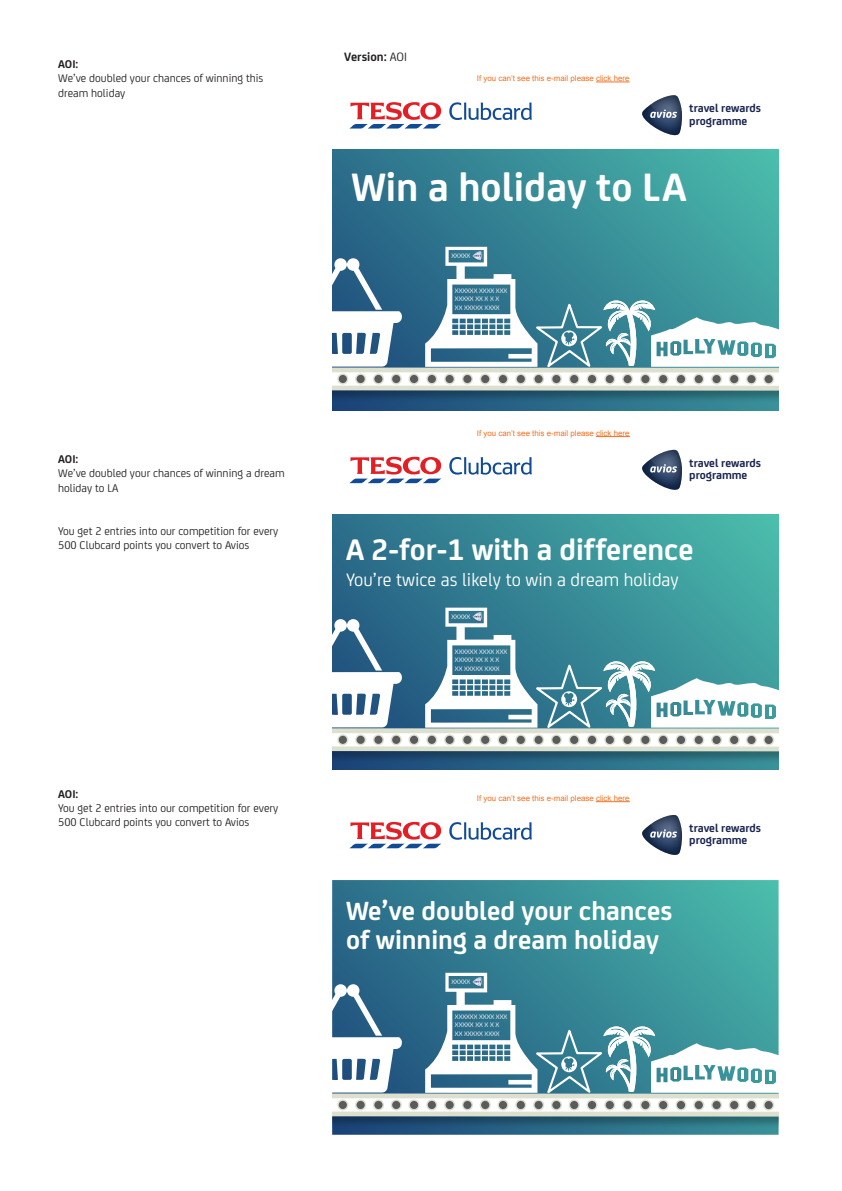
<style>
.page{position:relative;width:842px;height:1191px;background:#fff}
.page>*{position:absolute;margin:0;border:0;box-sizing:border-box;transform-origin:0 0}
.t1{font:700 42.4px "FS Joey";color:#fff}
.t2{font:700 31.8px "FS Joey";color:#fff}
.t3{font:700 28.1px/29.5px "FS Joey";color:#fff}
.t4{font:19.3px "FS Joey";color:#fff}
.t5{font:700 13px "FS Joey";color:#231f20}
.t6{font:700 12.2px/12px "FS Joey";letter-spacing:-.005em;color:#19244f}
.t7{font:12px/14.4px "FS Joey";color:#231f20}
.t8{font:700 12px "FS Joey";color:#231f20}
.t9{font:7.9px "Arial";color:#f37021}
.t10{font:7.1px/8.5px "FS Joey";color:#fff}
.s1{font-weight:400}
</style>
<div class="page">
<hr style="left:596px;top:82px;width:33px;height:1px;background:#f37021">
<svg style="left:642px;top:95px;width:40px;height:40px"></svg>
<svg style="left:350px;top:102px;width:91px;height:26px"></svg>
<svg style="left:449px;top:102px;width:83px;height:18px"></svg>
<svg style="left:332px;top:149px;width:446px;height:261px;background:#378c97"></svg>
<svg style="left:332px;top:247px;width:446px;height:157px"></svg>
<hr style="left:596px;top:436px;width:33px;height:1px;background:#f37021">
<svg style="left:642px;top:450px;width:40px;height:40px"></svg>
<svg style="left:349px;top:457px;width:92px;height:26px"></svg>
<svg style="left:449px;top:457px;width:83px;height:17px"></svg>
<svg style="left:332px;top:515px;width:446px;height:254px;background:#378c97"></svg>
<svg style="left:332px;top:607px;width:446px;height:158px"></svg>
<hr style="left:596px;top:801px;width:33px;height:1px;background:#f37021">
<svg style="left:642px;top:815px;width:40px;height:40px"></svg>
<svg style="left:350px;top:822px;width:91px;height:26px"></svg>
<svg style="left:449px;top:822px;width:83px;height:17px"></svg>
<svg style="left:332px;top:880px;width:446px;height:254px;background:#388d97"></svg>
<svg style="left:332px;top:972px;width:446px;height:158px"></svg>
<p class="t8" style="left:58px;top:55px;width:22px">AOI:</p>
<p class="t7" style="left:58px;top:71px;width:207px">We’ve doubled your chances of winning this dream holiday</p>
<p class="t8" style="left:58px;top:450px;width:22px">AOI:</p>
<p class="t7" style="left:58px;top:465px;width:228px">We’ve doubled your chances of winning a dream holiday to LA</p>
<p class="t7" style="left:58px;top:523px;width:222px">You get 2 entries into our competition for every<br>500 Clubcard points you convert to Avios</p>
<p class="t8" style="left:58px;top:784px;width:22px">AOI:</p>
<p class="t7" style="left:58px;top:800px;width:222px">You get 2 entries into our competition for every<br>500 Clubcard points you convert to Avios</p>
<p class="t5" style="left:344px;top:47px;width:64px">Version: <span class="s1">AOI</span></p>
<p class="t9" style="left:477px;top:74px;width:154px">If you can’t see this e-mail please click here</p>
<p class="t6" style="left:689px;top:102px;width:73px">travel rewards programme</p>
<h1 class="t1" style="left:351px;top:155px;width:337px">Win a holiday to LA</h1>
<p class="t10" style="left:451px;top:251px;width:20px">XXXXX</p>
<p class="t10" style="left:455px;top:286px;width:54px">XXXXXX XXXX XXX<br>XXXXX XX X X X<br>XX XXXXX XXXX</p>
<p class="t9" style="left:477px;top:428px;width:154px">If you can’t see this e-mail please click here</p>
<p class="t6" style="left:689px;top:456px;width:73px">travel rewards programme</p>
<h2 class="t2" style="left:346px;top:526px;width:349px">A 2-for-1 with a difference</h2>
<h3 class="t4" style="left:346px;top:566px;width:334px">You’re twice as likely to win a dream holiday</h3>
<p class="t10" style="left:451px;top:612px;width:20px">XXXXX</p>
<p class="t10" style="left:455px;top:646px;width:54px">XXXXXX XXXX XXX<br>XXXXX XX X X X<br>XX XXXXX XXXX</p>
<p class="t9" style="left:477px;top:793px;width:154px">If you can’t see this e-mail please click here</p>
<p class="t6" style="left:689px;top:821px;width:73px">travel rewards programme</p>
<h3 class="t3" style="left:346px;top:893px;width:328px">We’ve doubled your chances of winning a dream holiday</h3>
<p class="t10" style="left:451px;top:977px;width:20px">XXXXX</p>
<p class="t10" style="left:455px;top:1011px;width:54px">XXXXXX XXXX XXX<br>XXXXX XX X X X<br>XX XXXXX XXXX</p>
</div>
